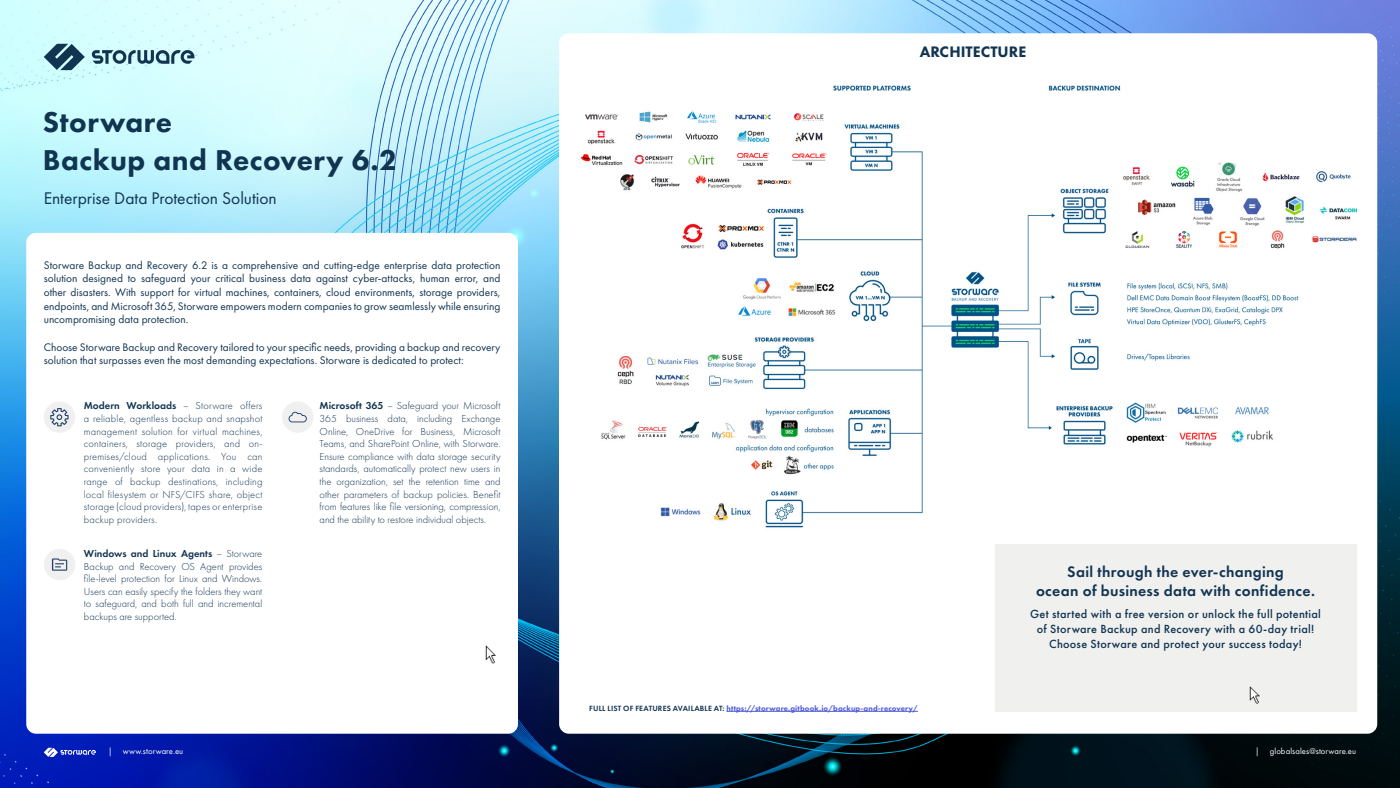
<style>
.page{position:relative;width:1400px;height:788px;background:#fff}
.page>*{position:absolute;margin:0;border:0;box-sizing:border-box;transform-origin:0 0}
.t1{font:800 29.75px/38px "Futura PT";letter-spacing:.015em;color:#113451}
.t2{font:17.5px "Futura PT";color:#113451}
.t3{font:600 15.75px/18.9px "Futura PT";letter-spacing:.02em;color:#113451;text-align:center}
.t4{font:800 15.75px "Futura PT";color:#113451}
.t5{font:500 12.25px/14.7px "Futura PT";letter-spacing:.02em;color:#113451;text-align:center}
.t6{font:11.38px/13.7px "Futura PT";color:#113451;text-align:justify}
.t7{font:300 10.5px/12.6px "Futura PT";color:#113451;text-align:justify}
.t8{font:8.75px "Futura PT";letter-spacing:.01em;color:#fff}
.t9{font:800 7.88px "Futura PT";letter-spacing:.015em;color:#4f5cd6}
.s1{font-weight:600}
.s2{font-weight:600;color:#113451}
</style>
<div class="page">
<img style="left:0;top:0;width:1400px;height:788px">
<div style="left:26px;top:233px;width:492px;height:500px;background:#fff;border-radius:10px"></div>
<div style="left:559px;top:33px;width:818px;height:700px;background:#fff;border-radius:10px"></div>
<div style="left:44px;top:401px;width:31px;height:32px;background:#f0f0f0;border-radius:50%"></div>
<svg style="left:50px;top:408px;width:19px;height:18px"></svg>
<div style="left:282px;top:401px;width:31px;height:31px;background:#f0f0f0;border-radius:50%"></div>
<svg style="left:288px;top:411px;width:19px;height:11px"></svg>
<div style="left:44px;top:549px;width:31px;height:31px;background:#f0f0f0;border-radius:50%"></div>
<svg style="left:52px;top:558px;width:15px;height:12px"></svg>
<img style="left:580px;top:85px;width:776px;height:443px">
<hr style="left:726px;top:711px;width:192px;height:1px;background:#4f5cd6">
<svg style="left:44px;top:44px;width:41px;height:26px"></svg>
<svg style="left:92px;top:50px;width:102px;height:14px"></svg>
<div style="left:995px;top:544px;width:361px;height:168px;background:#f0f0ef"></div>
<img style="left:1250px;top:686px;width:10px;height:18px">
<svg style="left:44px;top:747px;width:52px;height:9px"></svg>
<img style="left:486px;top:646px;width:10px;height:18px">
<h1 class="t1" style="left:43px;top:103px;width:356px">Storware<br>Backup and Recovery 6.2</h1>
<h2 class="t2" style="left:44px;top:187px;width:235px">Enterprise Data Protection Solution</h2>
<p class="t6" style="left:44px;top:258px;width:458px">Storware Backup and Recovery 6.2 is a comprehensive and cutting-edge enterprise data protection solution designed to safeguard your critical business data against cyber-attacks, human error, and other disasters. With support for virtual machines, containers, cloud environments, storage providers, endpoints, and Microsoft 365, Storware empowers modern companies to grow seamlessly while ensuring uncompromising data protection.</p>
<p class="t6" style="left:44px;top:340px;width:458px">Choose Storware Backup and Recovery tailored to your specific needs, providing a backup and recovery solution that surpasses even the most demanding expectations. Storware is dedicated to protect:</p>
<p class="t7" style="left:84px;top:399px;width:180px"><span class="s1">Modern Workloads</span> – Storware offers a reliable, agentless backup and snapshot management solution for virtual machines, containers, storage providers, and on&shy;premises/cloud applications. You can conveniently store your data in a wide range of backup destinations, including local filesystem or NFS/CIFS share, object storage (cloud providers), tapes or enterprise backup providers.</p>
<p class="t7" style="left:320px;top:399px;width:182px"><span class="s1">Microsoft 365</span> – Safeguard your Microsoft 365 business data, including Exchange Online, OneDrive for Business, Microsoft Teams, and SharePoint Online, with Storware.<br>Ensure compliance with data storage security standards, automatically protect new users in the organization, set the retention time and other parameters of backup policies. Benefit from features like file versioning, compression, and the ability to restore individual objects.</p>
<p class="t7" style="left:84px;top:547px;width:180px"><span class="s1">Windows and Linux Agents</span> – Storware Backup and Recovery OS Agent provides file-level protection for Linux and Windows.<br>Users can easily specify the folders they want to safeguard, and both full and incremental backups are supported.</p>
<h3 class="t4" style="left:920px;top:42px;width:108px">ARCHITECTURE</h3>
<p class="t9" style="left:589px;top:703px;width:330px"><span class="s2">FULL LIST OF FEATURES AVAILABLE AT:</span> https://storware.gitbook.io/backup-and-recovery/</p>
<h3 class="t3" style="left:1036px;top:561px;width:280px">Sail through the ever-changing<br>ocean of business data with confidence.</h3>
<p class="t5" style="left:1030px;top:607px;width:292px">Get started with a free version or unlock the full potential of Storware Backup and Recovery with a 60-day trial!<br>Choose Storware and protect your success today!</p>
<p class="t8" style="left:108px;top:746px;width:77px">| www.storware.eu</p>
<p class="t8" style="left:1255px;top:746px;width:103px">| globalsales@storware.eu</p>
</div>
